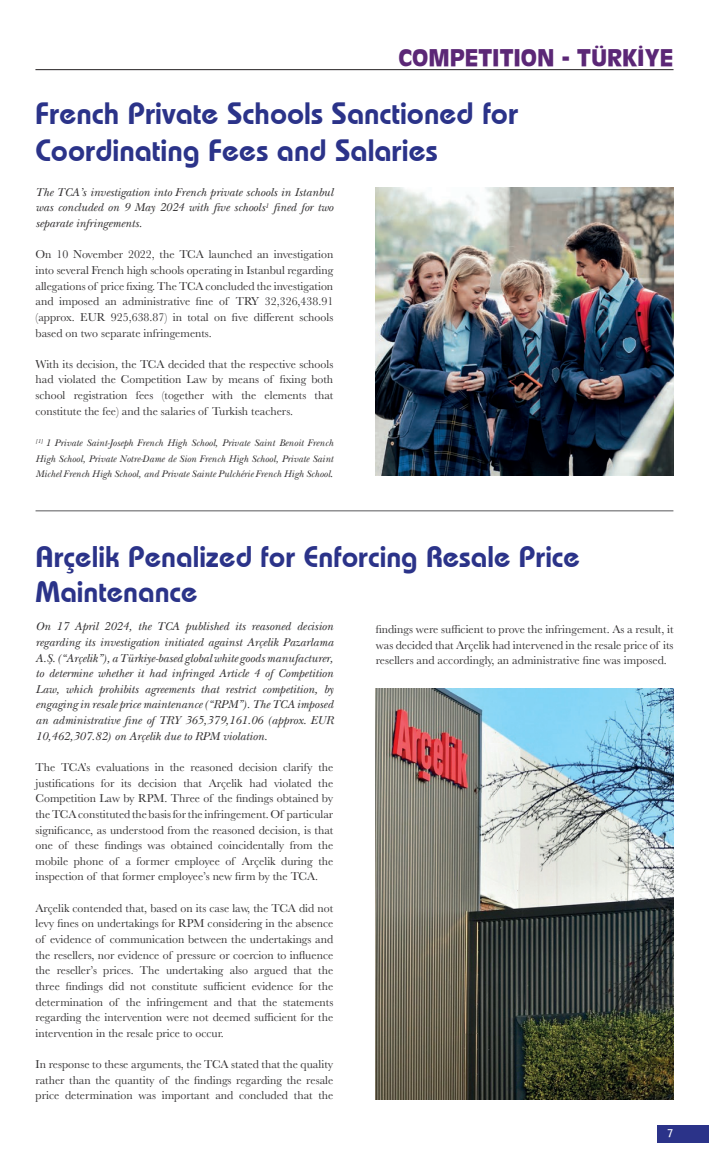
<style>
.page{position:relative;width:709px;height:1170px;background:#fff}
.page>*{position:absolute;margin:0;border:0;box-sizing:border-box;transform-origin:0 0}
.t1{font:30.75px/37px "Bauhaus Demi";color:#2b3389}
.t2{font:29.75px/35.8px "Bauhaus Demi";color:#2b3389}
.t3{font:900 22.5px "Antique Olive";color:#5b2776}
.t4{font:11.88px/15.6px "Baskerville";color:#312f30;text-align:justify}
.t5{font:italic 11.88px/15.6px "Baskerville";color:#312f30;text-align:justify}
.t6{font:700 10.62px "Bell Gothic";color:#fff}
.t7{font:italic 10px/15.6px "Baskerville";letter-spacing:.005em;color:#312f30;text-align:justify}
.s1{font-style:normal;font-size:11.88px}
</style>
<div class="page">
<div style="left:657px;top:1124px;width:52px;height:18px;background:#2b3389"></div>
<hr style="left:35px;top:69px;width:638px;height:1px;background:#231f20">
<img style="left:376px;top:688px;width:297px;height:410px">
<img style="left:376px;top:188px;width:297px;height:287px">
<hr style="left:36px;top:510px;width:637px;height:1px;background:#57585a">
<h3 class="t3" style="left:398px;top:44px;width:276px">COMPETITION - TÜRKİYE</h3>
<h1 class="t1" style="left:36px;top:95px;width:484px">French Private Schools Sanctioned for<br>Coordinating Fees and Salaries</h1>
<p class="t5" style="left:36px;top:184px;width:299px">The TCA’s investigation into French private schools in Istanbul was concluded on 9 May 2024 with five schools<sup>1</sup> fined for two separate infringements.</p>
<p class="t4" style="left:36px;top:247px;width:299px">On 10 November 2022, the TCA launched an investigation into several French high schools operating in Istanbul regarding allegations of price fixing. The TCA concluded the investigation and imposed an administrative fine of TRY 32,326,438.91 (approx. EUR 925,638.87) in total on five different schools based on two separate infringements.</p>
<p class="t4" style="left:36px;top:356px;width:299px">With its decision, the TCA decided that the respective schools had violated the Competition Law by means of fixing both school registration fees (together with the elements that constitute the fee) and the salaries of Turkish teachers.</p>
<p class="t7" style="left:36px;top:435px;width:299px"><sup>[1]</sup> 1 Private Saint-Joseph French High School, Private Saint Benoit French High School, Private Notre-Dame de Sion French High School, Private Saint Michel French High School, and Private Sainte Pulchérie French High School<span class="s1">.</span></p>
<h2 class="t2" style="left:36px;top:538px;width:546px">Arçelik Penalized for Enforcing Resale Price<br>Maintenance</h2>
<p class="t5" style="left:36px;top:618px;width:299px">On 17 April 2024, the TCA published its reasoned decision regarding its investigation initiated against Arçelik Pazarlama A.Ş. (“Arçelik”), a Türkiye-based global white goods manufacturer, to determine whether it had infringed Article 4 of Competition Law, which prohibits agreements that restrict competition, by engaging in resale price maintenance (“RPM”). The TCA imposed an administrative fine of TRY 365,379,161.06 (approx. EUR 10,462,307.82) on Arçelik due to RPM violation.</p>
<p class="t4" style="left:36px;top:759px;width:299px">The TCA’s evaluations in the reasoned decision clarify the justifications for its decision that Arçelik had violated the Competition Law by RPM. Three of the findings obtained by the TCA constituted the basis for the infringement. Of particular significance, as understood from the reasoned decision, is that one of these findings was obtained coincidentally from the mobile phone of a former employee of Arçelik during the inspection of that former employee’s new firm by the TCA.</p>
<p class="t4" style="left:36px;top:900px;width:299px">Arçelik contended that, based on its case law, the TCA did not levy fines on undertakings for RPM considering in the absence of evidence of communication between the undertakings and the resellers, nor evidence of pressure or coercion to influence the reseller’s prices. The undertaking also argued that the three findings did not constitute sufficient evidence for the determination of the infringement and that the statements regarding the intervention were not deemed sufficient for the intervention in the resale price to occur.</p>
<p class="t4" style="left:36px;top:1056px;width:299px">In response to these arguments, the TCA stated that the quality rather than the quantity of the findings regarding the resale price determination was important and concluded that the</p>
<p class="t4" style="left:376px;top:621px;width:299px">findings were sufficient to prove the infringement. As a result, it was decided that Arçelik had intervened in the resale price of its resellers and accordingly, an administrative fine was imposed.</p>
<p class="t6" style="left:667px;top:1126px;width:7px">7</p>
</div>
